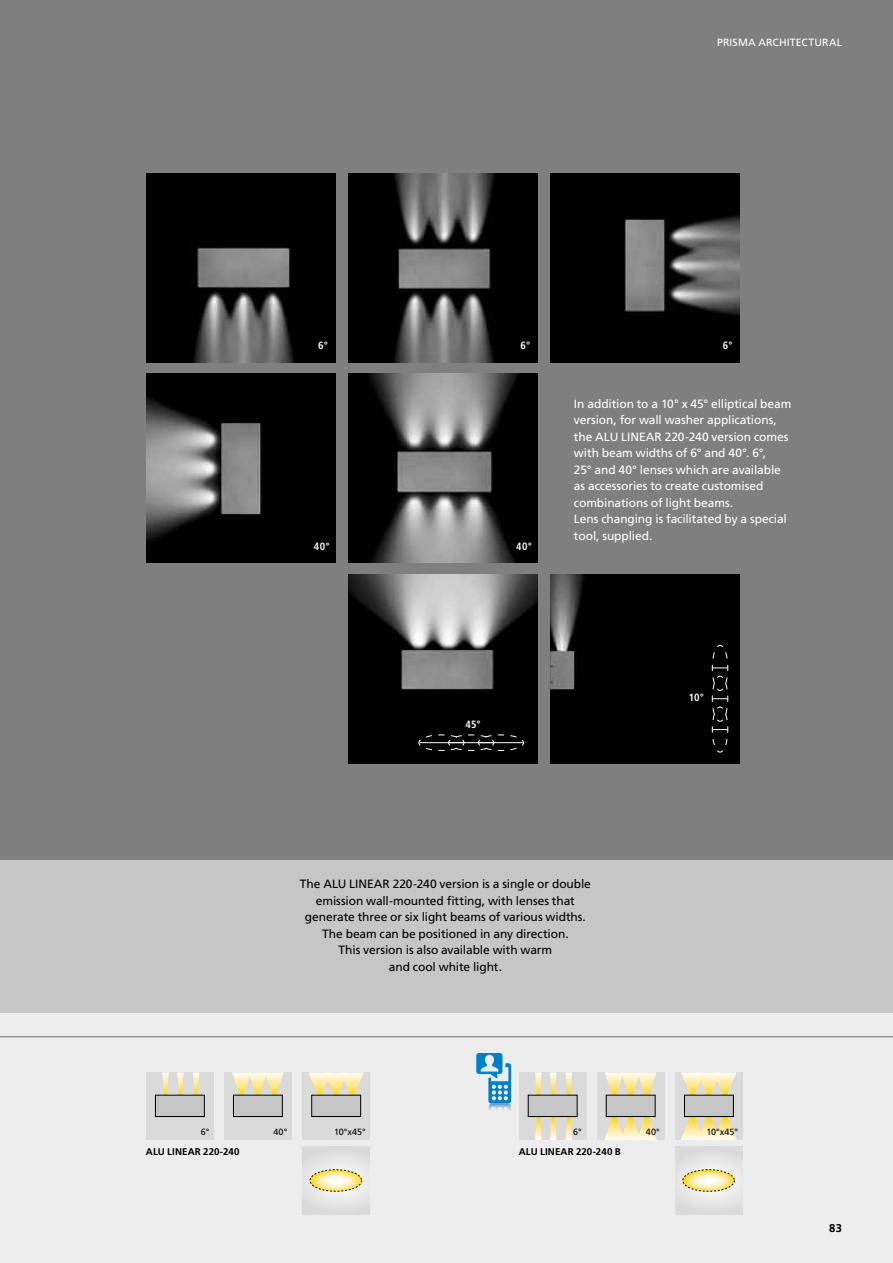
<style>
.page{position:relative;width:893px;height:1263px;background:#fff}
.page>*{position:absolute;margin:0;border:0;box-sizing:border-box;transform-origin:0 0}
.t1{font:12px/16.5px "Frutiger LT Std";letter-spacing:-.01em;color:#fff}
.t2{font:12px/16.5px "Frutiger LT Std";letter-spacing:-.01em;color:#000;text-align:center}
.t3{font:700 11.25px "Frutiger LT Std";color:#000}
.t4{font:10.5px "Frutiger LT Std";letter-spacing:.015em;color:#fff}
.t5{font:700 condensed 10.5px "Frutiger LT Std";letter-spacing:.02em;color:#fff}
.t6{font:700 9.75px "Frutiger LT Std";letter-spacing:.01em;color:#000}
.t7{font:700 condensed 9.75px "Frutiger LT Std";color:#fff}
.t8{font:9px "Frutiger LT Std";color:#000}
</style>
<div class="page">
<div style="left:0;top:1013px;width:893px;height:250px;background:#ededed"></div>
<div style="left:0;top:860px;width:893px;height:153px;background:#c6c6c6"></div>
<div style="left:0;top:0;width:893px;height:860px;background:#7f7f7f"></div>
<img style="left:551px;top:174px;width:189px;height:189px">
<img style="left:348px;top:174px;width:190px;height:189px">
<div style="left:302px;top:1072px;width:68px;height:68px;background:#dadada"></div>
<svg style="left:308px;top:1072px;width:56px;height:24px"></svg>
<div style="left:312px;top:1095px;width:49px;height:21px;background:#c6c6c6"></div>
<div style="left:312px;top:1095px;width:49px;height:22px;border:1px solid #000"></div>
<div style="left:146px;top:1072px;width:68px;height:68px;background:#dadada"></div>
<svg style="left:193px;top:1072px;width:6px;height:23px"></svg>
<svg style="left:177px;top:1072px;width:7px;height:23px"></svg>
<svg style="left:162px;top:1072px;width:7px;height:23px"></svg>
<div style="left:155px;top:1095px;width:49px;height:21px;background:#c6c6c6"></div>
<div style="left:155px;top:1095px;width:49px;height:22px;border:1px solid #000"></div>
<div style="left:224px;top:1072px;width:68px;height:68px;background:#dadada"></div>
<svg style="left:232px;top:1072px;width:52px;height:24px"></svg>
<div style="left:233px;top:1095px;width:49px;height:21px;background:#c6c6c6"></div>
<div style="left:233px;top:1095px;width:50px;height:22px;border:1px solid #000"></div>
<svg style="left:302px;top:1147px;width:67px;height:67px"></svg>
<svg style="left:310px;top:1170px;width:52px;height:21px"></svg>
<div style="left:310px;top:1169px;width:52px;height:22px;border:1px dashed #000;border-radius:50%"></div>
<img style="left:146px;top:374px;width:189px;height:189px">
<img style="left:146px;top:174px;width:189px;height:189px">
<img style="left:551px;top:574px;width:189px;height:189px">
<svg style="left:711px;top:645px;width:17px;height:108px;background:#1a1a1a"></svg>
<img style="left:349px;top:574px;width:189px;height:189px">
<svg style="left:418px;top:734px;width:106px;height:17px;background:#1f1f1f"></svg>
<hr style="left:420px;top:742px;width:43px;height:1px;background:#fff">
<div style="left:675px;top:1072px;width:68px;height:68px;background:#dadada"></div>
<svg style="left:681px;top:1072px;width:55px;height:23px"></svg>
<svg style="left:681px;top:1117px;width:56px;height:23px"></svg>
<div style="left:684px;top:1095px;width:49px;height:21px;background:#c6c6c6"></div>
<div style="left:684px;top:1095px;width:50px;height:22px;border:1px solid #000"></div>
<div style="left:519px;top:1072px;width:67px;height:68px;background:#dadada"></div>
<svg style="left:566px;top:1072px;width:6px;height:23px"></svg>
<svg style="left:550px;top:1072px;width:6px;height:23px"></svg>
<svg style="left:535px;top:1072px;width:6px;height:23px"></svg>
<svg style="left:565px;top:1117px;width:7px;height:23px"></svg>
<svg style="left:550px;top:1117px;width:7px;height:23px"></svg>
<svg style="left:535px;top:1117px;width:7px;height:23px"></svg>
<div style="left:528px;top:1095px;width:49px;height:21px;background:#c6c6c6"></div>
<div style="left:528px;top:1095px;width:49px;height:22px;border:1px solid #000"></div>
<div style="left:597px;top:1072px;width:67px;height:68px;background:#dadada"></div>
<svg style="left:605px;top:1072px;width:51px;height:24px"></svg>
<svg style="left:604px;top:1115px;width:53px;height:25px"></svg>
<div style="left:606px;top:1095px;width:49px;height:21px;background:#c6c6c6"></div>
<div style="left:606px;top:1095px;width:49px;height:22px;border:1px solid #000"></div>
<svg style="left:675px;top:1147px;width:67px;height:67px"></svg>
<svg style="left:683px;top:1170px;width:51px;height:21px"></svg>
<div style="left:683px;top:1169px;width:52px;height:22px;border:1px dashed #000;border-radius:50%"></div>
<img style="left:348px;top:374px;width:190px;height:189px">
<svg style="left:476px;top:1053px;width:35px;height:57px"></svg>
<hr style="left:0;top:1036px;width:893px;height:1px;background:#706f6f">
<p class="t5" style="left:318px;top:339px;width:11px">6°</p>
<p class="t5" style="left:314px;top:540px;width:17px">40°</p>
<p class="t4" style="left:717px;top:38px;width:126px">PRISMA ARCHITECTURAL</p>
<p class="t5" style="left:521px;top:339px;width:11px">6°</p>
<p class="t5" style="left:723px;top:339px;width:11px">6°</p>
<p class="t7" style="left:504px;top:540px;width:26px">3x40°</p>
<p class="t5" style="left:516px;top:540px;width:17px">40°</p>
<p class="t1" style="left:574px;top:396px;width:219px">In addition to a 10° x 45° elliptical beam version, for wall washer applications, the ALU LINEAR 220-240 version comes with beam widths of 6° and 40°. 6°,<br>25° and 40° lenses which are available as accessories to create customised combinations of light beams.<br>Lens changing is facilitated by a special tool, supplied.</p>
<p class="t5" style="left:466px;top:718px;width:17px">45°</p>
<p class="t5" style="left:689px;top:692px;width:17px">10°</p>
<p class="t2" style="left:300px;top:876px;width:293px">The ALU LINEAR 220-240 version is a single or double emission wall-mounted fitting, with lenses that generate three or six light beams of various widths.<br>The beam can be positioned in any direction.<br>This version is also available with warm<br>and cool white light.</p>
<p class="t8" style="left:201px;top:1128px;width:10px">6°</p>
<p class="t8" style="left:273px;top:1128px;width:15px">40°</p>
<p class="t8" style="left:334px;top:1128px;width:33px">10°x45°</p>
<p class="t8" style="left:573px;top:1128px;width:10px">6°</p>
<p class="t8" style="left:646px;top:1128px;width:15px">40°</p>
<p class="t8" style="left:706px;top:1128px;width:33px">10°x45°</p>
<p class="t6" style="left:146px;top:1146px;width:95px">ALU LINEAR 220-240</p>
<p class="t6" style="left:519px;top:1146px;width:103px">ALU LINEAR 220-240 B</p>
<p class="t3" style="left:829px;top:1221px;width:14px">83</p>
</div>
